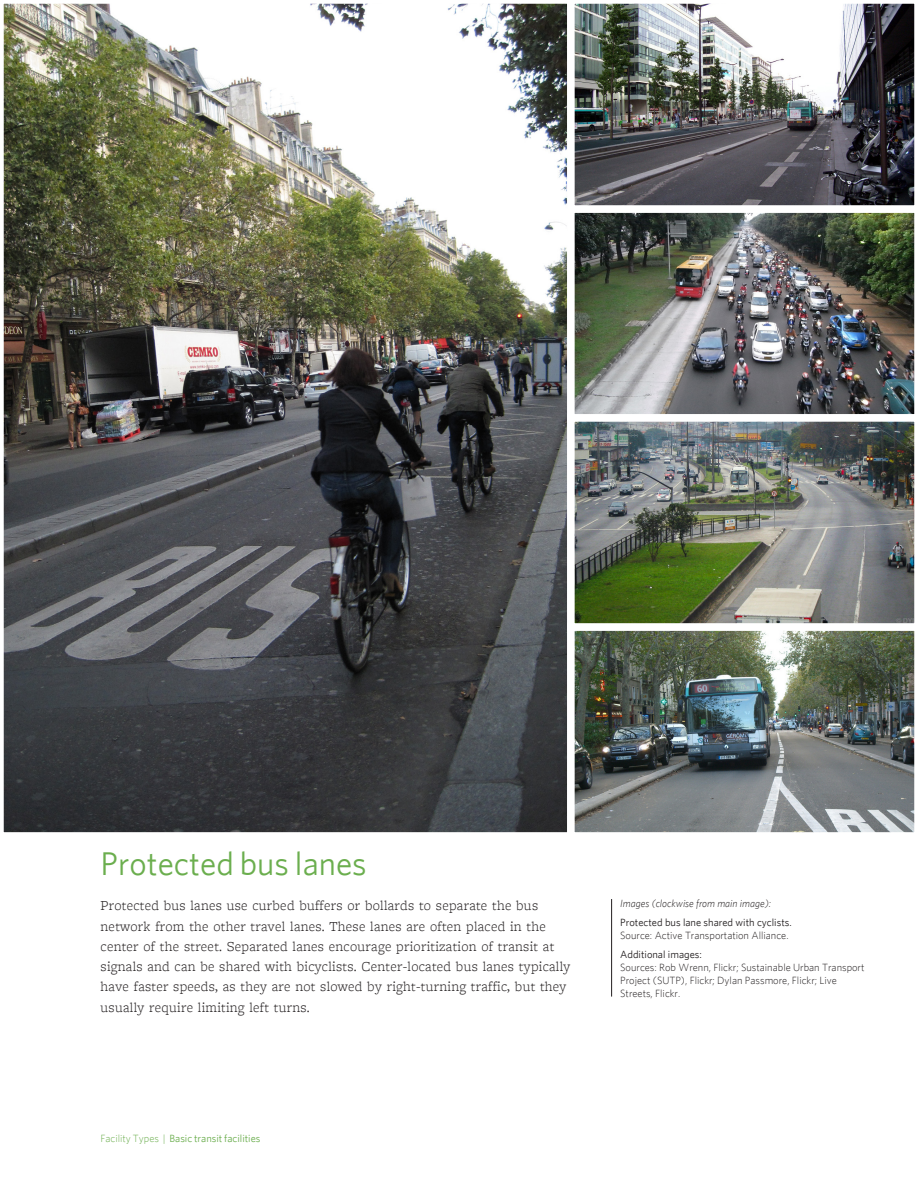
<style>
.page{position:relative;width:918px;height:1188px;background:#fff}
.page>*{position:absolute;margin:0;border:0;box-sizing:border-box;transform-origin:0 0}
.HEADLINE{font:33px "CMAP Sans";color:#6bae4e}
.BODY_COPY_-_9_5_13_5{font:300 14.25px/20.2px "CMAP Serif";letter-spacing:.02em;color:#231f20}
.FOOTNOTES_PHOTOCAPTI{font:300 10.5px/12.8px "CMAP Sans";color:#231f20}
.HEADER_FOOTER{font:10.5px "CMAP Sans";color:#6bae4e}
.FOOTNOTES_PHOTOCAPTI-2{font:italic 300 10.5px "CMAP Sans";color:#231f20}
.s1{font-weight:300}
.s2{font-weight:400}
</style>
<div class="page">
<img style="left:3px;top:3px;width:564px;height:830px">
<img style="left:574px;top:631px;width:341px;height:202px">
<img style="left:574px;top:213px;width:341px;height:201px">
<img style="left:574px;top:414px;width:341px;height:217px">
<img style="left:574px;top:3px;width:341px;height:210px">
<hr style="left:611px;top:899px;width:1px;height:98px;background:#231f20">
<p class="HEADLINE" style="left:101px;top:844px;width:268px">Protected bus lanes</p>
<p class="BODY_COPY_-_9_5_13_5" style="left:101px;top:896px;width:471px">Protected bus lanes use curbed buffers or bollards to separate the bus network from the other travel lanes. These lanes are often placed in the center of the street. Separated lanes encourage prioritization of transit at signals and can be shared with bicyclists. Center-located bus lanes typically have faster speeds, as they are not slowed by right-turning traffic, but they usually require limiting left turns.</p>
<p class="HEADER_FOOTER" style="left:100px;top:1132px;width:161px"><span class="s1">Facility Types |</span> Basic transit facilities</p>
<p class="FOOTNOTES_PHOTOCAPTI-2" style="left:620px;top:897px;width:152px">Images (clockwise from main image):</p>
<p class="FOOTNOTES_PHOTOCAPTI" style="left:620px;top:916px;width:173px"><span class="s2">Protected bus lane shared with cyclists.<br></span>Source: Active Transportation Alliance.</p>
<p class="FOOTNOTES_PHOTOCAPTI" style="left:620px;top:948px;width:246px"><span class="s2">Additional images:<br></span>Sources: Rob Wrenn, Flickr; Sustainable Urban Transport Project (SUTP), Flickr; Dylan Passmore, Flickr; Live Streets, Flickr.</p>
</div>
